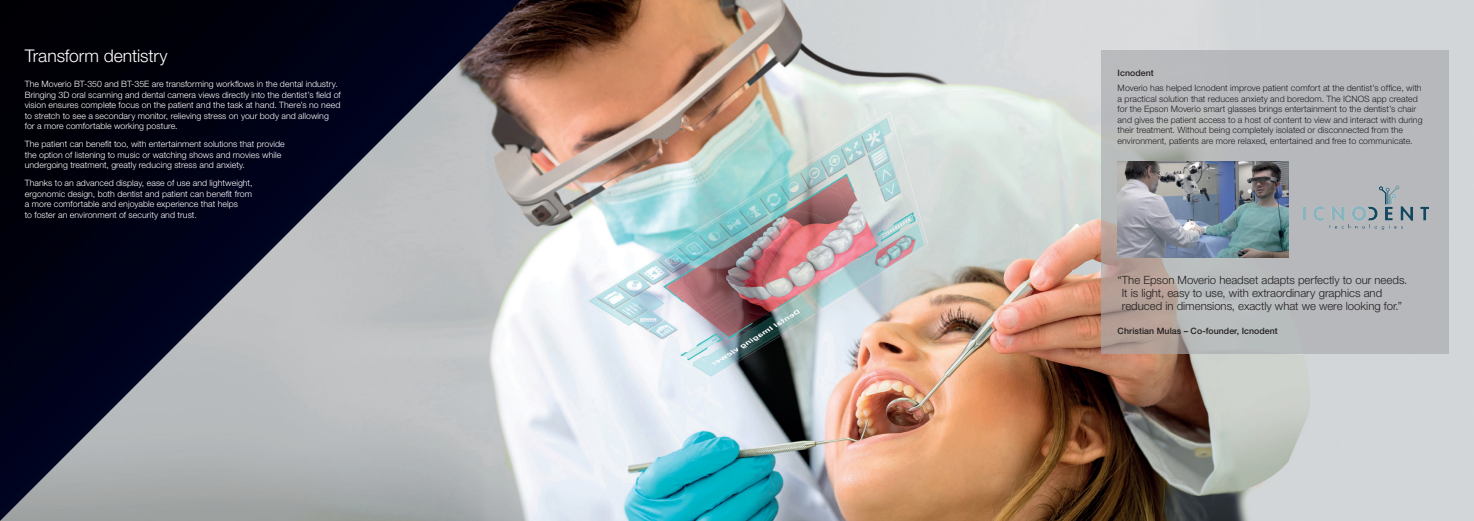
<style>
.page{position:relative;width:1474px;height:521px;background:#fff}
.page>*{position:absolute;margin:0;border:0;box-sizing:border-box;transform-origin:0 0}
.t1{font:300 17.5px "Helvetica Neue LT Pro";letter-spacing:-.005em;color:#fff}
.t2{font:300 11.38px/13.1px "Helvetica Neue LT Pro";color:#231f20}
.t3{font:300 8.75px/10.5px "Helvetica Neue LT Pro";letter-spacing:.005em;color:#fff}
.t4{font:300 8.75px/10.5px "Helvetica Neue LT Pro";letter-spacing:.005em;color:#231f20}
.t5{font:500 8.75px "Helvetica Neue LT Pro";letter-spacing:.005em;color:#231f20}
</style>
<div class="page">
<img style="left:0;top:0;width:1473px;height:521px">
<svg style="left:1101px;top:50px;width:348px;height:303px;background:#b5b5b7"></svg>
<img style="left:1303px;top:185px;width:125px;height:45px">
<img style="left:1117px;top:162px;width:170px;height:95px">
<h1 class="t1" style="left:25px;top:45px;width:144px">Transform dentistry</h1>
<p class="t3" style="left:25px;top:79px;width:317px">The Moverio BT-350 and BT-35E are transforming workflows in the dental industry.<br>Bringing 3D oral scanning and dental camera views directly into the dentist’s field of vision ensures complete focus on the patient and the task at hand. There’s no need to stretch to see a secondary monitor, relieving stress on your body and allowing for a more comfortable working posture.</p>
<p class="t3" style="left:25px;top:138px;width:261px">The patient can benefit too, with entertainment solutions that provide the option of listening to music or watching shows and movies while undergoing treatment, greatly reducing stress and anxiety.</p>
<p class="t3" style="left:25px;top:177px;width:229px">Thanks to an advanced display, ease of use and lightweight, ergonomic design, both dentist and patient can benefit from a more comfortable and enjoyable experience that helps<br>to foster an environment of security and trust.</p>
<p class="t5" style="left:1117px;top:67px;width:38px">Icnodent</p>
<p class="t4" style="left:1117px;top:83px;width:306px">Moverio has helped Icnodent improve patient comfort at the dentist’s office, with a practical solution that reduces anxiety and boredom. The ICNOS app created for the Epson Moverio smart glasses brings entertainment to the dentist’s chair and gives the patient access to a host of content to view and interact with during their treatment. Without being completely isolated or disconnected from the environment, patients are more relaxed, entertained and free to communicate.</p>
<h2 class="t2" style="left:1121px;top:273px;width:287px;text-indent:-4px">“The Epson Moverio headset adapts perfectly to our needs.<br>It is light, easy to use, with extraordinary graphics and reduced in dimensions, exactly what we were looking for.”</h2>
<p class="t5" style="left:1117px;top:326px;width:162px">Christian Mulas – Co-founder, Icnodent</p>
</div>
